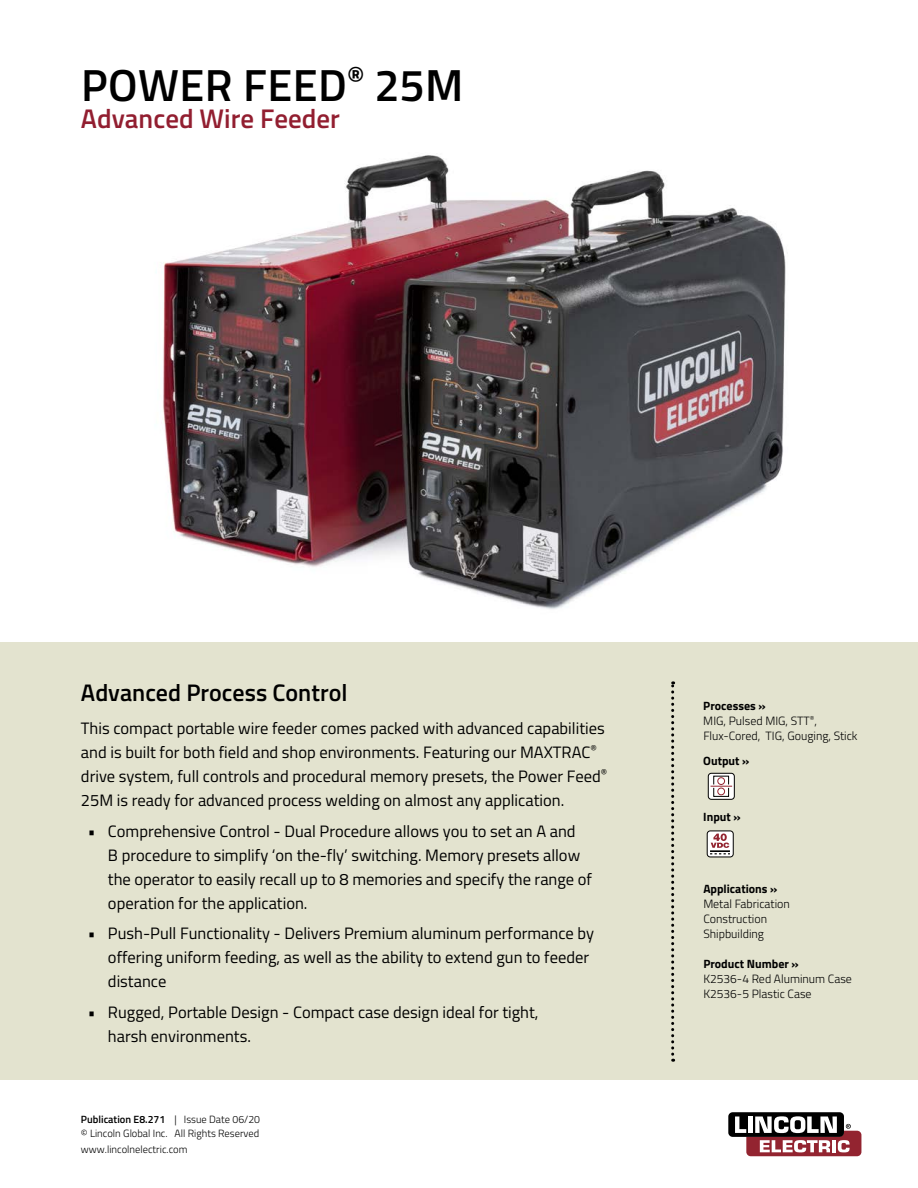
<style>
.page{position:relative;width:918px;height:1188px;background:#fff}
.page>*{position:absolute;margin:0;border:0;box-sizing:border-box;transform-origin:0 0}
.t1{font:600 45px "Titillium";letter-spacing:.01em;color:#000}
.t2{font:600 27px "Titillium";color:#921e30}
.t3{font:600 24px "Titillium";color:#000}
.t4{font:16.5px/24px "Titillium";color:#000}
.t5{font:300 12px/15px "Titillium";color:#000}
.t6{font:700 12px "Titillium";color:#000}
.t7{font:300 10.5px/13.5px "Titillium";color:#000}
.s1{font-weight:600}
.s2{font-weight:700}
</style>
<div class="page">
<div style="left:0;top:643px;width:918px;height:437px;background:#e3e3cf"></div>
<img style="left:163px;top:155px;width:623px;height:454px">
<svg style="left:671px;top:681px;width:3px;height:381px"></svg>
<div style="left:728px;top:1112px;width:116px;height:25px;background:#000;border-radius:4px"></div>
<svg style="left:735px;top:1116px;width:126px;height:40px"></svg>
<svg style="left:707px;top:831px;width:26px;height:26px"></svg>
<div style="left:707px;top:830px;width:27px;height:27px;border:1px solid #000;border-radius:3px"></div>
<svg style="left:710px;top:834px;width:20px;height:20px"></svg>
<div style="left:708px;top:773px;width:26px;height:26px;background:#fff;border-radius:3px"></div>
<div style="left:708px;top:773px;width:27px;height:27px;border:1px solid #000;border-radius:3px"></div>
<svg style="left:710px;top:775px;width:23px;height:22px"></svg>
<h1 class="t1" style="left:81px;top:51px;width:384px">POWER FEED<sup>®</sup> 25M</h1>
<h2 class="t2" style="left:81px;top:99px;width:260px">Advanced Wire Feeder</h2>
<h3 class="t3" style="left:81px;top:675px;width:268px">Advanced Process Control</h3>
<p class="t4" style="left:81px;top:715px;width:528px">This compact portable wire feeder comes packed with advanced capabilities and is built for both field and shop environments. Featuring our MAXTRAC<sup>® </sup>drive system, full controls and procedural memory presets, the Power Feed<sup>® </sup>25M is ready for advanced process welding on almost any application.</p>
<p class="t4" style="left:108px;top:818px;width:486px;text-indent:-20px">• Comprehensive Control - Dual Procedure allows you to set an A and<br>B procedure to simplify ‘on the-fly’ switching. Memory presets allow the operator to easily recall up to 8 memories and specify the range of operation for the application.</p>
<p class="t4" style="left:108px;top:921px;width:488px;text-indent:-20px">• Push-Pull Functionality - Delivers Premium aluminum performance by offering uniform feeding, as well as the ability to extend gun to feeder distance</p>
<p class="t4" style="left:108px;top:999px;width:432px;text-indent:-20px">• Rugged, Portable Design - Compact case design ideal for tight, harsh environments.</p>
<p class="t7" style="left:81px;top:1112px;width:181px"><span class="s1">Publication E8.271</span> | Issue Date 06/20 © Lincoln Global Inc. All Rights Reserved</p>
<p class="t7" style="left:81px;top:1142px;width:108px">www.lincolnelectric.com</p>
<p class="t5" style="left:703px;top:698px;width:156px"><span class="s2">Processes »<br></span>MIG, Pulsed MIG, STT<sup>®</sup>,<br>Flux-Cored, TIG, Gouging, Stick</p>
<p class="t6" style="left:703px;top:751px;width:48px">Output »</p>
<p class="t6" style="left:703px;top:808px;width:39px">Input »</p>
<p class="t6" style="left:703px;top:880px;width:76px">Applications »</p>
<p class="t5" style="left:703px;top:896px;width:88px">Metal Fabrication<br>Construction<br>Shipbuilding</p>
<p class="t6" style="left:703px;top:955px;width:97px">Product Number »</p>
<p class="t5" style="left:703px;top:971px;width:150px">K2536-4 Red Aluminum Case<br>K2536-5 Plastic Case</p>
</div>
